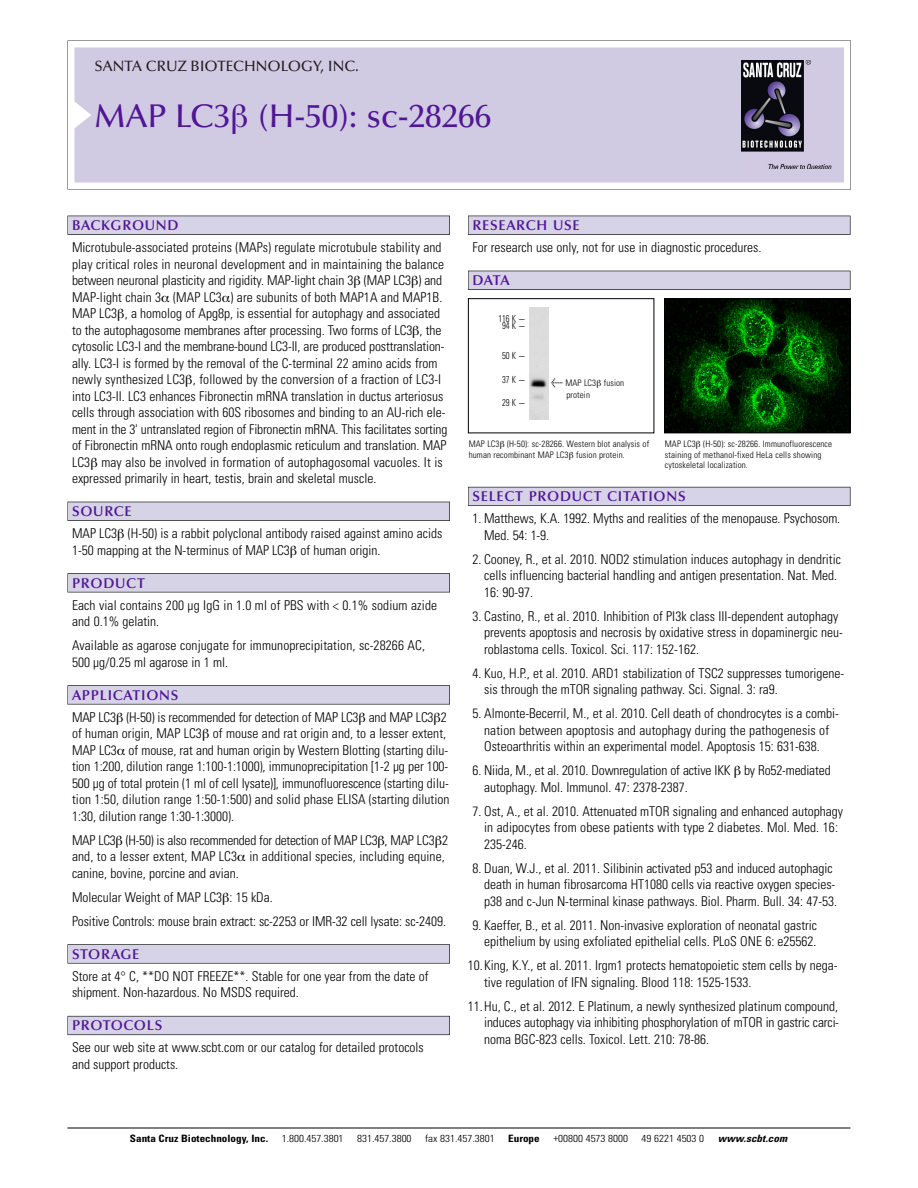
<style>
.page{position:relative;width:918px;height:1188px;background:#fff}
.page>*{position:absolute;margin:0;border:0;box-sizing:border-box;transform-origin:0 0}
.t1{font:500 33px "Optima";color:#511695}
.t2{font:500 15px "Optima";color:#231f20}
.t3{font:600 14.25px "Optima";letter-spacing:.05em;color:#511695}
.t4{font:300 condensed 13.5px/16.5px "Univers";color:#000}
.t5{font:300 condensed 10.2px "Univers";color:#000;scale:1.1 1}
.t6{font:700 condensed 10.2px "Univers";color:#000;scale:1.1 1}
.t7{font:italic 700 condensed 10.2px "Univers";letter-spacing:.005em;color:#000;scale:1.1 1}
.t8{font:300 condensed 9.75px "Univers";color:#000;scale:.87 1}
.t9{font:300 condensed 9px/10.5px "Univers";letter-spacing:.015em;color:#000}
.s1{font-family:"Meta Plus";font-weight:400;font-stretch:normal;font-size:10.5px}
</style>
<div class="page">
<svg style="left:68px;top:40px;width:783px;height:149px"></svg>
<div style="left:74px;top:47px;width:770px;height:135px;background:#d1cae3"></div>
<img style="left:741px;top:60px;width:90px;height:108px">
<div style="left:68px;top:216px;width:382px;height:19px;background:#525155"></div>
<div style="left:68px;top:216px;width:381px;height:18px;background:#d7d3e7"></div>
<div style="left:68px;top:502px;width:382px;height:19px;background:#515055"></div>
<div style="left:68px;top:502px;width:381px;height:18px;background:#d7d3e7"></div>
<div style="left:68px;top:573px;width:382px;height:19px;background:#545357"></div>
<div style="left:68px;top:574px;width:381px;height:18px;background:#d7d3e7"></div>
<div style="left:68px;top:685px;width:382px;height:19px;background:#575759"></div>
<div style="left:68px;top:686px;width:381px;height:18px;background:#d7d3e7"></div>
<svg style="left:68px;top:944px;width:382px;height:20px"></svg>
<div style="left:68px;top:945px;width:381px;height:18px;background:#d7d3e7"></div>
<div style="left:68px;top:1016px;width:382px;height:19px;background:#66646e"></div>
<div style="left:68px;top:1016px;width:381px;height:18px;background:#d7d3e7"></div>
<div style="left:468px;top:216px;width:382px;height:19px;background:#525155"></div>
<div style="left:468px;top:216px;width:382px;height:18px;background:#d7d3e7"></div>
<div style="left:468px;top:271px;width:382px;height:19px;background:#515055"></div>
<div style="left:468px;top:271px;width:382px;height:18px;background:#d7d3e7"></div>
<div style="left:468px;top:487px;width:382px;height:19px;background:#5b5a62"></div>
<div style="left:468px;top:487px;width:382px;height:18px;background:#d7d3e7"></div>
<hr style="left:68px;top:1128px;width:782px;height:1px;background:#000">
<div style="left:468px;top:298px;width:186px;height:135px;border:1px solid #000"></div>
<img style="left:666px;top:300px;width:182px;height:131px">
<div style="left:664px;top:298px;width:186px;height:135px;border:1px solid #000"></div>
<img style="left:529px;top:307px;width:19px;height:113px">
<svg style="left:233px;top:105px;width:14px;height:29px"></svg>
<p class="t2" style="left:94px;top:61px;width:266px">SANTA CRUZ BIOTECHNOLOGY, INC.</p>
<h1 class="t1" style="left:94px;top:103px;width:398px">MAP LC3 (H-50): sc-28266</h1>
<p class="t3" style="left:72px;top:219px;width:108px">BACKGROUND</p>
<p class="t4" style="left:72px;top:240px;width:377px">Microtubule-associated proteins (MAPs) regulate microtubule stability and play critical roles in neuronal development and in maintaining the balance between neuronal plasticity and rigidity. MAP-light chain 3 (MAP LC3 ) and MAP-light chain 3 (MAP LC3 ) are subunits of both MAP1A and MAP1B.<br>MAP LC3 , a homolog of Apg8p, is essential for autophagy and associated to the autophagosome membranes after processing. Two forms of LC3 , the cytosolic LC3-I and the membrane-bound LC3-II, are produced posttranslation&shy;ally. LC3-I is formed by the removal of the C-terminal 22 amino acids from newly synthesized LC3 , followed by the conversion of a fraction of LC3-I into LC3-II. LC3 enhances Fibronectin mRNA translation in ductus arteriosus cells through association with 60S ribosomes and binding to an AU-rich ele&shy;ment in the 3' untranslated region of Fibronectin mRNA. This facilitates sorting of Fibronectin mRNA onto rough endoplasmic reticulum and translation. MAP LC3 may also be involved in formation of autophagosomal vacuoles. It is expressed primarily in heart, testis, brain and skeletal muscle.</p>
<p class="t3" style="left:72px;top:506px;width:61px">SOURCE</p>
<p class="t4" style="left:72px;top:526px;width:372px">MAP LC3 (H-50) is a rabbit polyclonal antibody raised against amino acids<br>1-50 mapping at the N-terminus of MAP LC3 of human origin.</p>
<p class="t3" style="left:72px;top:577px;width:74px">PRODUCT</p>
<p class="t4" style="left:72px;top:598px;width:367px">Each vial contains 200 µg IgG in 1.0 ml of PBS with &lt; 0.1% sodium azide and 0.1% gelatin.</p>
<p class="t4" style="left:72px;top:638px;width:355px">Available as agarose conjugate for immunoprecipitation, sc-28266 AC,<br>500 µg/0.25 ml agarose in 1 ml.</p>
<p class="t3" style="left:72px;top:689px;width:108px">APPLICATIONS</p>
<p class="t4" style="left:72px;top:710px;width:379px">MAP LC3 (H-50) is recommended for detection of MAP LC3 and MAP LC3 2 of human origin, MAP LC3 of mouse and rat origin and, to a lesser extent, MAP LC3 of mouse, rat and human origin by Western Blotting (starting dilu&shy;tion 1:200, dilution range 1:100-1:1000), immunoprecipitation [1-2 µg per 100- 500 µg of total protein (1 ml of cell lysate)], immunofluorescence (starting dilu&shy;tion 1:50, dilution range 1:50-1:500) and solid phase ELISA (starting dilution 1:30, dilution range 1:30-1:3000).</p>
<p class="t4" style="left:72px;top:833px;width:378px">MAP LC3 (H-50) is also recommended for detection of MAP LC3 , MAP LC3 2 and, to a lesser extent, MAP LC3 in additional species, including equine, canine, bovine, porcine and avian.</p>
<p class="t4" style="left:72px;top:886px;width:376px;line-height:24px">Molecular Weight of MAP LC3 : 15 kDa.<br>Positive Controls: mouse brain extract: sc-2253 or IMR-32 cell lysate: sc-2409.</p>
<p class="t3" style="left:72px;top:948px;width:69px">STORAGE</p>
<p class="t4" style="left:72px;top:969px;width:358px">Store at 4° C, **DO NOT FREEZE**. Stable for one year from the date of shipment. Non-hazardous. No MSDS required.</p>
<p class="t3" style="left:72px;top:1020px;width:92px">PROTOCOLS</p>
<p class="t4" style="left:72px;top:1040px;width:353px">See our web site at www.scbt.com or our catalog for detailed protocols and support products.</p>
<p class="t3" style="left:473px;top:219px;width:109px">RESEARCH USE</p>
<p class="t4" style="left:473px;top:240px;width:290px">For research use only, not for use in diagnostic procedures.</p>
<p class="t3" style="left:473px;top:275px;width:39px">DATA</p>
<p class="t8" style="left:498px;top:315px;width:33px">116 K -</p>
<p class="t8" style="left:502px;top:322px;width:29px">94K-</p>
<p class="t8" style="left:502px;top:352px;width:29px">50K-</p>
<p class="t8" style="left:502px;top:376px;width:29px">37K-</p>
<p class="t8" style="left:502px;top:399px;width:29px">29K-</p>
<p class="t9" style="left:566px;top:378px;width:59px;line-height:11.2px;text-indent:-15px"><span class="s1">&lt;</span> MAP LC3 fusion protein</p>
<p class="t9" style="left:469px;top:439px;width:182px;line-height:10.9px">MAP LC3 (H-50): sc-28266. Western blot analysis of human recombinant MAP LC3 fusion protein.</p>
<p class="t9" style="left:665px;top:440px;width:169px">MAP LC3 (H-50): sc-28266. Immunofluorescence staining of methanol-fixed HeLa cells showing cytoskeletal localization.</p>
<p class="t3" style="left:473px;top:491px;width:215px">SELECT PRODUCT CITATIONS</p>
<p class="t4" style="left:484px;top:511px;width:358px;text-indent:-12px">1. Matthews, K.A. 1992. Myths and realities of the menopause. Psychosom.<br>Med. 54: 1-9.</p>
<p class="t4" style="left:484px;top:552px;width:358px;text-indent:-12px">2. Cooney, R., et al. 2010. NOD2 stimulation induces autophagy in dendritic cells influencing bacterial handling and antigen presentation. Nat. Med.<br>16: 90-97.</p>
<p class="t4" style="left:484px;top:609px;width:360px;text-indent:-12px">3. Castino, R., et al. 2010. Inhibition of PI3k class III-dependent autophagy prevents apoptosis and necrosis by oxidative stress in dopaminergic neu&shy;roblastoma cells. Toxicol. Sci. 117: 152-162.</p>
<p class="t4" style="left:484px;top:666px;width:362px;text-indent:-12px">4. Kuo, H.P., et al. 2010. ARD1 stabilization of TSC2 suppresses tumorigene&shy;sis through the mTOR signaling pathway. Sci. Signal. 3: ra9.</p>
<p class="t4" style="left:473px;top:706px;width:368px;text-align:center">5. Almonte-Becerril, M., et al. 2010. Cell death of chondrocytes is a combi&shy;nation between apoptosis and autophagy during the pathogenesis of<br>Osteoarthritis within an experimental model. Apoptosis 15: 631-638.</p>
<p class="t4" style="left:484px;top:763px;width:348px;text-indent:-12px">6. Niida, M., et al. 2010. Downregulation of active IKK by Ro52-mediated autophagy. Mol. Immunol. 47: 2378-2387.</p>
<p class="t4" style="left:484px;top:804px;width:360px;text-indent:-12px">7. Ost, A., et al. 2010. Attenuated mTOR signaling and enhanced autophagy in adipocytes from obese patients with type 2 diabetes. Mol. Med. 16:<br>235-246.</p>
<p class="t4" style="left:484px;top:861px;width:354px;text-indent:-12px">8. Duan, W.J., et al. 2011. Silibinin activated p53 and induced autophagic death in human fibrosarcoma HT1080 cells via reactive oxygen species&shy;p38 and c-Jun N-terminal kinase pathways. Biol. Pharm. Bull. 34: 47-53.</p>
<p class="t4" style="left:473px;top:918px;width:346px;text-align:right">9. Kaeffer, B., et al. 2011. Non-invasive exploration of neonatal gastric epithelium by using exfoliated epithelial cells. PLoS ONE 6: e25562.</p>
<p class="t4" style="left:484px;top:958px;width:355px;text-indent:-16px">10.King, K.Y., et al. 2011. Irgm1 protects hematopoietic stem cells by nega&shy;tive regulation of IFN signaling. Blood 118: 1525-1533.</p>
<p class="t4" style="left:484px;top:999px;width:356px;text-align:justify;text-indent:-16px">11.Hu, C., et al. 2012. E Platinum, a newly synthesized platinum compound, induces autophagy via inhibiting phosphorylation of mTOR in gastric carci&shy;noma BGC-823 cells. Toxicol. Lett. 210: 78-86.</p>
<p class="t6" style="left:130px;top:1135px;width:127px">Santa Cruz Biotechnology, Inc.</p>
<p class="t5" style="left:282px;top:1135px;width:58px">1.800.457.3801</p>
<p class="t5" style="left:357px;top:1135px;width:51px">831.457.3800</p>
<p class="t5" style="left:425px;top:1135px;width:65px">fax 831.457.3801</p>
<p class="t6" style="left:508px;top:1135px;width:30px">Europe</p>
<p class="t5" style="left:553px;top:1135px;width:69px">+00800 4573 8000</p>
<p class="t5" style="left:642px;top:1135px;width:58px">49 6221 4503 0</p>
<p class="t7" style="left:718px;top:1135px;width:64px">www.scbt.com</p>
</div>
